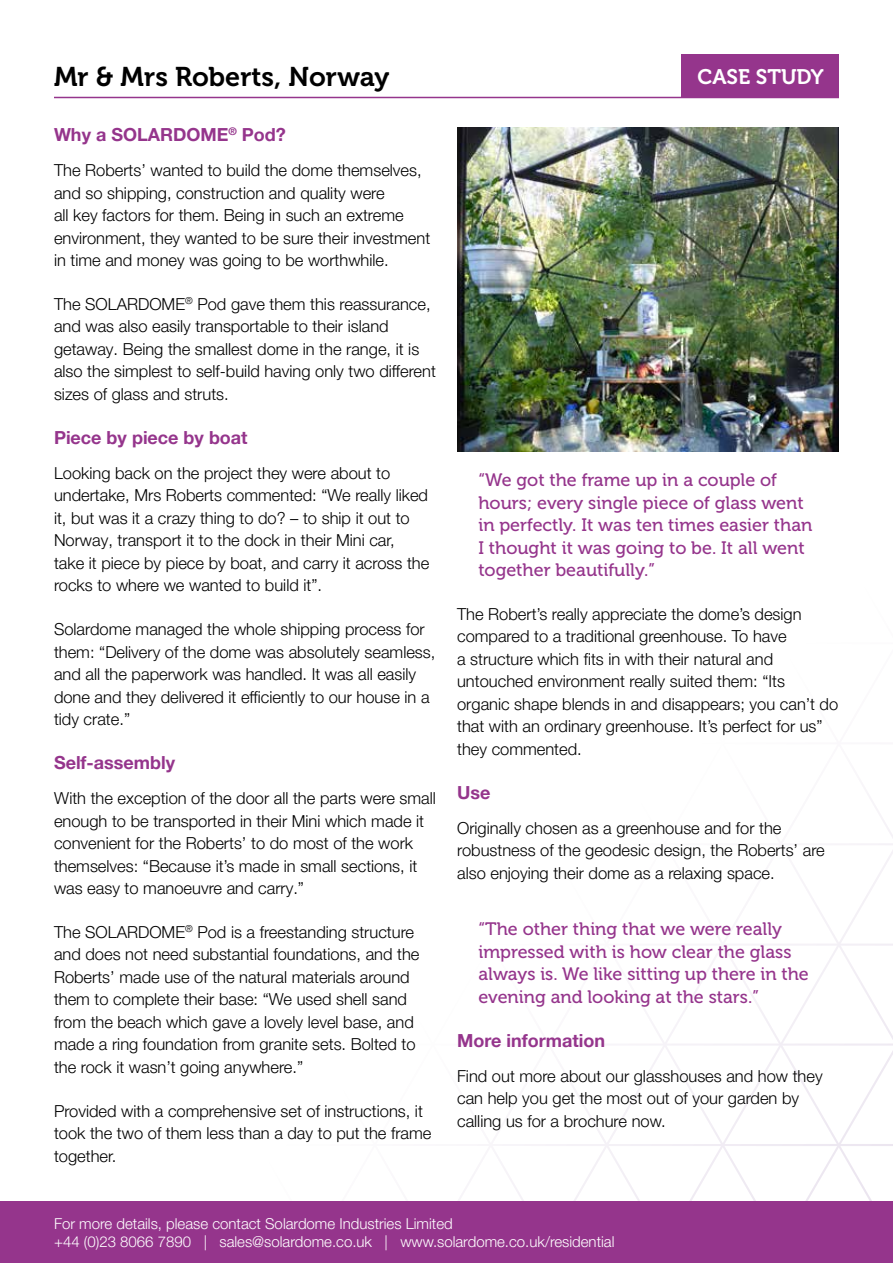
<style>
.page{position:relative;width:893px;height:1263px;background:#fff}
.page>*{position:absolute;margin:0;border:0;box-sizing:border-box;transform-origin:0 0}
.t1{font:27px "Museo 700";color:#000}
.t2{font:21px "Museo 700";color:#fff}
.t3{font:18px/22.5px "Museo 500";color:#95358c}
.t4{font:700 18px "Helvetica Neue LT Pro";color:#95358c}
.t5{font:300 16.5px/22.5px "Helvetica Neue LT Pro";color:#000}
.t6{font:300 15px/18px "Helvetica Neue LT Pro";color:#fff}
</style>
<div class="page">
<hr style="left:257px;top:441px;width:636px;height:2px;background:#56227d">
<hr style="left:257px;top:541px;width:636px;height:2px;background:#56227d">
<hr style="left:257px;top:642px;width:636px;height:2px;background:#56227d">
<hr style="left:257px;top:742px;width:636px;height:2px;background:#56227d">
<hr style="left:257px;top:843px;width:636px;height:2px;background:#56227d">
<hr style="left:257px;top:943px;width:636px;height:3px;background:#56227d">
<hr style="left:257px;top:1043px;width:636px;height:3px;background:#56227d">
<hr style="left:257px;top:1144px;width:636px;height:2px;background:#56227d">
<div style="left:0;top:1201px;width:893px;height:62px;background:#95358c"></div>
<hr style="left:54px;top:97px;width:785px;height:1px;background:#95358c">
<div style="left:682px;top:54px;width:157px;height:43px;background:#95358c"></div>
<img style="left:457px;top:128px;width:382px;height:323px">
<h1 class="t1" style="left:54px;top:61px;width:337px">Mr &amp; Mrs Roberts, Norway</h1>
<p class="t4" style="left:54px;top:123px;width:233px">Why a SOLARDOME<sup>®</sup> Pod?</p>
<p class="t5" style="left:54px;top:159px;width:378px">The Roberts’ wanted to build the dome themselves, and so shipping, construction and quality were<br>all key factors for them. Being in such an extreme environment, they wanted to be sure their investment in time and money was going to be worthwhile.</p>
<p class="t5" style="left:54px;top:292px;width:383px">The SOLARDOME<sup>®</sup> Pod gave them this reassurance, and was also easily transportable to their island getaway. Being the smallest dome in the range, it is also the simplest to self-build having only two different sizes of glass and struts.</p>
<p class="t4" style="left:54px;top:426px;width:195px">Piece by piece by boat</p>
<p class="t5" style="left:54px;top:461px;width:377px">Looking back on the project they were about to undertake, Mrs Roberts commented: “We really liked it, but was it a crazy thing to do? – to ship it out to Norway, transport it to the dock in their Mini car,<br>take it piece by piece by boat, and carry it across the rocks to where we wanted to build it”.</p>
<p class="t5" style="left:54px;top:618px;width:383px">Solardome managed the whole shipping process for them: “Delivery of the dome was absolutely seamless, and all the paperwork was handled. It was all easily done and they delivered it efficiently to our house in a tidy crate.”</p>
<p class="t4" style="left:54px;top:751px;width:123px">Self-assembly</p>
<p class="t5" style="left:54px;top:787px;width:383px">With the exception of the door all the parts were small enough to be transported in their Mini which made it convenient for the Roberts’ to do most of the work themselves: “Because it’s made in small sections, it was easy to manoeuvre and carry.”</p>
<p class="t5" style="left:54px;top:920px;width:367px">The SOLARDOME<sup>®</sup> Pod is a freestanding structure and does not need substantial foundations, and the Roberts’ made use of the natural materials around them to complete their base: “We used shell sand from the beach which gave a lovely level base, and made a ring foundation from granite sets. Bolted to the rock it wasn’t going anywhere.”</p>
<p class="t5" style="left:54px;top:1099px;width:379px">Provided with a comprehensive set of instructions, it took the two of them less than a day to put the frame together.</p>
<p class="t2" style="left:697px;top:65px;width:128px">CASE STUDY</p>
<p class="t3" style="left:478px;top:469px;width:336px">“We got the frame up in a couple of hours; every single piece of glass went in perfectly. It was ten times easier than I thought it was going to be. It all went together beautifully.”</p>
<p class="t5" style="left:457px;top:602px;width:383px">The Robert’s really appreciate the dome’s design compared to a traditional greenhouse. To have<br>a structure which fits in with their natural and untouched environment really suited them: “Its organic shape blends in and disappears; you can’t do that with an ordinary greenhouse. It’s perfect for us” they commented.</p>
<p class="t4" style="left:457px;top:781px;width:35px">Use</p>
<p class="t5" style="left:457px;top:816px;width:369px">Originally chosen as a greenhouse and for the robustness of the geodesic design, the Roberts’ are also enjoying their dome as a relaxing space.</p>
<p class="t3" style="left:478px;top:918px;width:332px">“The other thing that we were really impressed with is how clear the glass always is. We like sitting up there in the evening and looking at the stars.”</p>
<p class="t4" style="left:457px;top:1029px;width:149px">More information</p>
<p class="t5" style="left:457px;top:1064px;width:367px">Find out more about our glasshouses and how they can help you get the most out of your garden by calling us for a brochure now.</p>
<p class="t6" style="left:54px;top:1214px;width:562px">For more details, please contact Solardome Industries Limited<br>+44 (0)23 8066 7890 | sales@solardome.co.uk | www.solardome.co.uk/residential</p>
</div>
